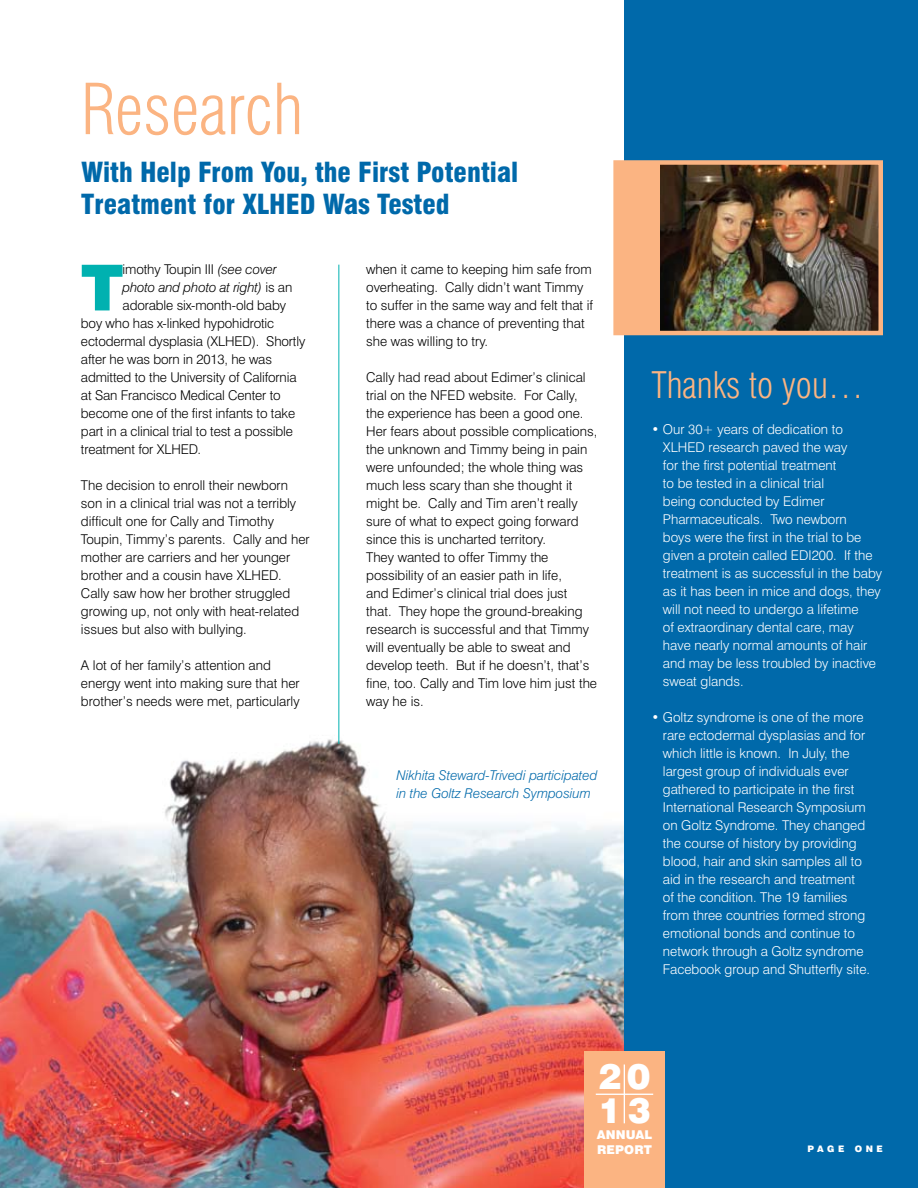
<style>
.page{position:relative;width:918px;height:1188px;background:#fff}
.page>*{position:absolute;margin:0;border:0;box-sizing:border-box;transform-origin:0 0}
.t1{font:300 condensed 69px "Swiss 721 BT";color:#fbb482}
.t2{font:900 63.6px "Swiss 721 BT";color:#00b1b0}
.t3{font:300 condensed 36px "Swiss 721 BT";color:#fbb482}
.t4{font:900 35.1px/33.5px "Swiss 721 BT";color:#fff}
.t5{font:900 condensed 27px/32.4px "Swiss 721 BT";color:#0069aa}
.t6{font:300 13.5px/18px "Swiss 721 BT";color:#000}
.t7{font:300 13.5px/18px "Swiss 721 BT";color:#fff}
.t8{font:italic 300 13.5px/18px "Swiss 721 BT";color:#0069aa}
.t9{font:italic 300 13.5px "Swiss 721 BT";letter-spacing:-.01em;color:#000}
.t10{font:900 12.15px/14.9px "Swiss 721 BT";letter-spacing:.01em;color:#fff}
.t11{font:900 9px "Swiss 721 BT";letter-spacing:.4em;color:#fff}
.s1{font-style:italic}
.s2{font-style:normal}
</style>
<div class="page">
<img style="left:0;top:658px;width:625px;height:530px">
<div style="left:625px;top:0;width:293px;height:1188px;background:#0069aa"></div>
<hr style="left:338px;top:265px;width:1px;height:479px;background:#00b1b0">
<div style="left:584px;top:1052px;width:81px;height:136px;background:#fbb482"></div>
<hr style="left:596px;top:1094px;width:57px;height:1px;background:#fff">
<hr style="left:624px;top:1065px;width:1px;height:58px;background:#fff">
<img style="left:660px;top:165px;width:218px;height:165px">
<div style="left:617px;top:164px;width:43px;height:169px;background:#fbb482"></div>
<div style="left:613px;top:160px;width:270px;height:175px;border:4px solid #fbb482"></div>
<h1 class="t1" style="left:81px;top:68px;width:224px">Research</h1>
<h3 class="t5" style="left:81px;top:156px;width:439px">With Help From You, the First Potential<br>Treatment for XLHED Was Tested</h3>
<h2 class="t2" style="left:81px;top:249px;width:44px">T</h2>
<p class="t6" style="left:123px;top:261px;width:156px">imothy Toupin III <span class="s1">(see cover</span></p>
<p class="t9" style="left:123px;top:279px;width:171px">photo and photo at right) <span class="s2">is an</span></p>
<p class="t6" style="left:123px;top:297px;width:165px">adorable six-month-old baby</p>
<p class="t6" style="left:81px;top:315px;width:195px">boy who has x-linked hypohidrotic</p>
<p class="t6" style="left:81px;top:333px;width:226px">ectodermal dysplasia (XLHED). Shortly</p>
<p class="t6" style="left:81px;top:351px;width:193px">after he was born in 2013, he was</p>
<p class="t6" style="left:81px;top:369px;width:217px">admitted to the University of California</p>
<p class="t6" style="left:81px;top:387px;width:201px">at San Francisco Medical Center to</p>
<p class="t6" style="left:81px;top:405px;width:216px">become one of the first infants to take</p>
<p class="t6" style="left:81px;top:423px;width:214px">part in a clinical trial to test a possible</p>
<p class="t6" style="left:81px;top:441px;width:122px">treatment for XLHED.</p>
<p class="t6" style="left:81px;top:477px;width:230px">The decision to enroll their newborn son in a clinical trial was not a terribly difficult one for Cally and Timothy Toupin, Timmy’s parents. Cally and her mother are carriers and her younger brother and a cousin have XLHED.<br>Cally saw how her brother struggled growing up, not only with heat-related issues but also with bullying.</p>
<p class="t6" style="left:81px;top:656px;width:220px">A lot of her family’s attention and energy went into making sure that her brother’s needs were met, particularly</p>
<p class="t6" style="left:366px;top:260px;width:229px">when it came to keeping him safe from overheating. Cally didn’t want Timmy to suffer in the same way and felt that if there was a chance of preventing that she was willing to try.</p>
<p class="t6" style="left:366px;top:368px;width:233px">Cally had read about Edimer’s clinical trial on the NFED website. For Cally, the experience has been a good one.<br>Her fears about possible complications, the unknown and Timmy being in pain were unfounded; the whole thing was much less scary than she thought it might be. Cally and Tim aren’t really sure of what to expect going forward since this is uncharted territory.<br>They wanted to offer Timmy the possibility of an easier path in life,<br>and Edimer’s clinical trial does just<br>that. They hope the ground-breaking research is successful and that Timmy will eventually be able to sweat and develop teeth. But if he doesn’t, that’s fine, too. Cally and Tim love him just the way he is.</p>
<p class="t8" style="left:396px;top:766px;width:203px">Nikhita Steward-Trivedi participated in the Goltz Research Symposium</p>
<h3 class="t3" style="left:651px;top:364px;width:214px">Thanks to you…</h3>
<p class="t7" style="left:663px;top:420px;width:221px;text-indent:-12px">• Our 30+ years of dedication to<br>XLHED research paved the way<br>for the first potential treatment<br>to be tested in a clinical trial<br>being conducted by Edimer<br>Pharmaceuticals. Two newborn<br>boys were the first in the trial to be given a protein called EDI200. If the treatment is as successful in the baby as it has been in mice and dogs, they will not need to undergo a lifetime<br>of extraordinary dental care, may have nearly normal amounts of hair and may be less troubled by inactive sweat glands.</p>
<p class="t7" style="left:663px;top:708px;width:209px;text-indent:-12px">• Goltz syndrome is one of the more rare ectodermal dysplasias and for which little is known. In July, the largest group of individuals ever gathered to participate in the first International Research Symposium on Goltz Syndrome. They changed the course of history by providing blood, hair and skin samples all to aid in the research and treatment<br>of the condition. The 19 families from three countries formed strong emotional bonds and continue to network through a Goltz syndrome Facebook group and Shutterfly site.</p>
<h3 class="t4" style="left:598px;top:1060px;width:54px">20<br>13</h3>
<p class="t10" style="left:597px;top:1128px;width:57px">ANNUAL<br>REPORT</p>
<p class="t11" style="left:807px;top:1143px;width:77px">PAGE ONE</p>
</div>
